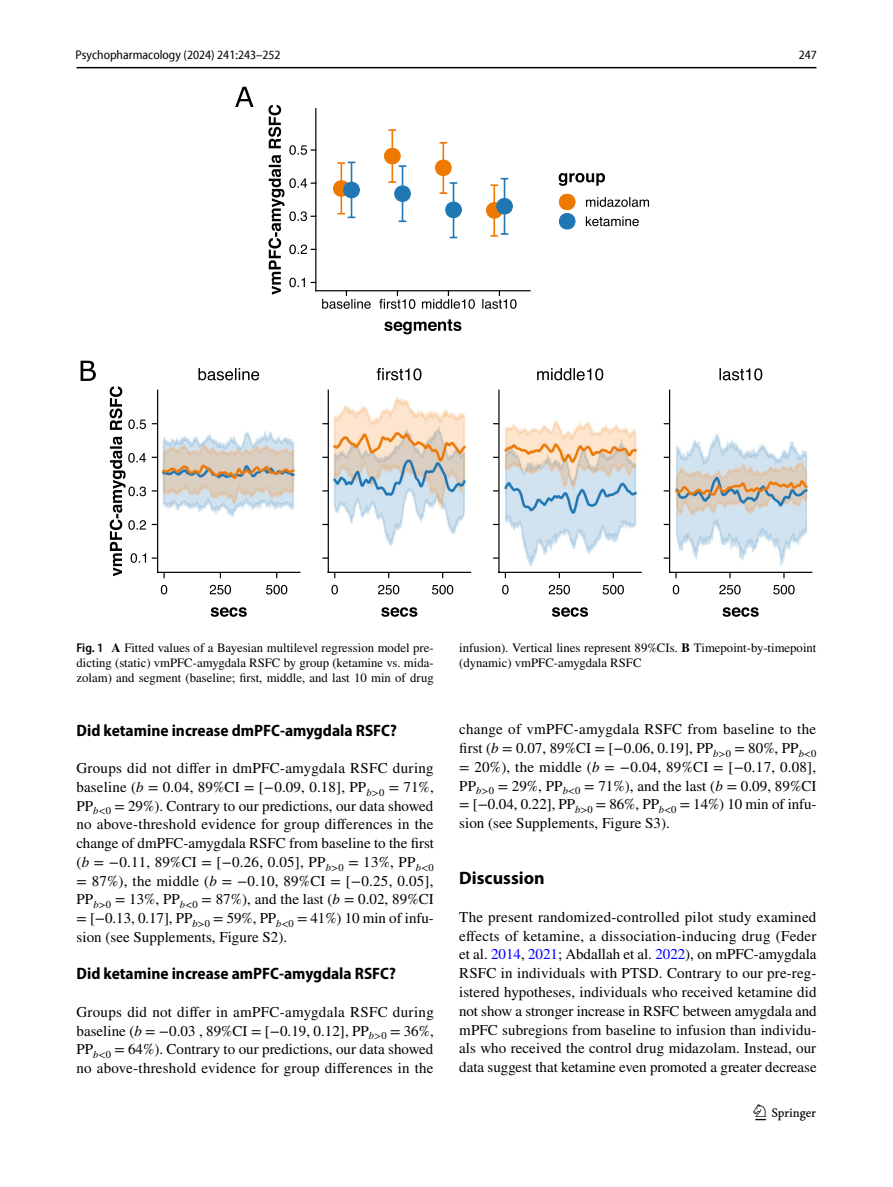
<style>
.page{position:relative;width:893px;height:1187px;background:#fff}
.page>*{position:absolute;margin:0;border:0;box-sizing:border-box;transform-origin:0 0}
.t1{font:22.5px "Springnew Regular 3";color:#000}
.t2{font:700 18px "Myriad Pro";color:#000}
.t3{font:700 semi-condensed 16.5px "Myriad Pro";color:#000}
.t4{font:15px/18.8px "STIX";letter-spacing:.005em;color:#000;text-align:justify}
.t5{font:12.75px/15px "STIX";color:#000;text-align:justify}
.t6{font:semi-condensed 12.75px "Myriad Pro Unic";color:#000}
.s1{font-family:"Myriad Pro";font-weight:600;font-stretch:semi-condensed}
.s2{font-weight:700}
.s3{font-style:italic}
.s4{color:#00f}
</style>
<div class="page">
<hr style="left:77px;top:67px;width:739px;height:1px;background:#000">
<img style="left:157px;top:389px;width:651px;height:184px">
<svg style="left:81px;top:360px;width:15px;height:21px"></svg>
<svg style="left:161px;top:585px;width:6px;height:9px"></svg>
<svg style="left:210px;top:585px;width:21px;height:9px"></svg>
<svg style="left:266px;top:585px;width:21px;height:9px"></svg>
<svg style="left:211px;top:607px;width:36px;height:9px"></svg>
<hr style="left:157px;top:390px;width:1px;height:182px;background:#000">
<hr style="left:158px;top:571px;width:142px;height:2px;background:#000">
<svg style="left:199px;top:368px;width:60px;height:12px"></svg>
<svg style="left:331px;top:585px;width:7px;height:9px"></svg>
<svg style="left:378px;top:585px;width:21px;height:9px"></svg>
<svg style="left:432px;top:585px;width:21px;height:9px"></svg>
<svg style="left:381px;top:607px;width:36px;height:9px"></svg>
<svg style="left:322px;top:456px;width:6px;height:2px"></svg>
<hr style="left:328px;top:390px;width:1px;height:182px;background:#000">
<hr style="left:328px;top:571px;width:142px;height:2px;background:#000">
<svg style="left:502px;top:585px;width:7px;height:9px"></svg>
<svg style="left:549px;top:585px;width:21px;height:9px"></svg>
<svg style="left:603px;top:585px;width:21px;height:9px"></svg>
<svg style="left:552px;top:607px;width:36px;height:9px"></svg>
<hr style="left:498px;top:390px;width:2px;height:182px;background:#000">
<hr style="left:499px;top:571px;width:142px;height:2px;background:#000">
<svg style="left:537px;top:368px;width:66px;height:12px"></svg>
<svg style="left:673px;top:585px;width:6px;height:9px"></svg>
<svg style="left:719px;top:585px;width:22px;height:9px"></svg>
<svg style="left:773px;top:585px;width:22px;height:9px"></svg>
<svg style="left:723px;top:607px;width:36px;height:9px"></svg>
<hr style="left:669px;top:390px;width:1px;height:182px;background:#000">
<hr style="left:670px;top:571px;width:142px;height:2px;background:#000">
<svg style="left:719px;top:368px;width:43px;height:12px"></svg>
<svg style="left:333px;top:178px;width:27px;height:22px"></svg>
<svg style="left:486px;top:196px;width:27px;height:25px"></svg>
<hr style="left:341px;top:163px;width:1px;height:51px;background:#ee7800">
<svg style="left:337px;top:161px;width:18px;height:3px"></svg>
<hr style="left:351px;top:162px;width:1px;height:55px;background:#1f77b4">
<svg style="left:337px;top:213px;width:18px;height:5px"></svg>
<svg style="left:388px;top:129px;width:8px;height:2px"></svg>
<hr style="left:391px;top:130px;width:2px;height:52px;background:#ee7800">
<svg style="left:388px;top:181px;width:23px;height:23px"></svg>
<svg style="left:384px;top:146px;width:22px;height:21px"></svg>
<hr style="left:402px;top:166px;width:1px;height:55px;background:#1f77b4">
<svg style="left:399px;top:220px;width:7px;height:2px"></svg>
<hr style="left:442px;top:143px;width:2px;height:50px;background:#ee7800">
<svg style="left:439px;top:192px;width:23px;height:28px"></svg>
<svg style="left:435px;top:157px;width:22px;height:27px"></svg>
<hr style="left:453px;top:183px;width:1px;height:54px;background:#1f77b4">
<hr style="left:493px;top:185px;width:2px;height:51px;background:#ee7800">
<svg style="left:490px;top:178px;width:18px;height:8px"></svg>
<hr style="left:504px;top:179px;width:1px;height:55px;background:#1f77b4">
<svg style="left:490px;top:233px;width:18px;height:4px"></svg>
<hr style="left:316px;top:290px;width:214px;height:1px;background:#000">
<svg style="left:558px;top:193px;width:18px;height:37px"></svg>
<svg style="left:235px;top:87px;width:19px;height:20px"></svg>
<svg style="left:268px;top:105px;width:48px;height:190px"></svg>
<svg style="left:384px;top:319px;width:77px;height:15px"></svg>
<svg style="left:322px;top:290px;width:49px;height:19px"></svg>
<svg style="left:422px;top:290px;width:53px;height:19px"></svg>
<svg style="left:482px;top:290px;width:35px;height:19px"></svg>
<svg style="left:586px;top:197px;width:63px;height:10px"></svg>
<svg style="left:586px;top:216px;width:53px;height:10px"></svg>
<svg style="left:559px;top:173px;width:46px;height:13px"></svg>
<svg style="left:110px;top:386px;width:36px;height:190px"></svg>
<svg style="left:377px;top:368px;width:44px;height:12px"></svg>
<svg style="left:379px;top:290px;width:36px;height:19px"></svg>
<p class="t6" style="left:76px;top:50px;width:207px">Psychopharmacology (2024) 241:243–252</p>
<p class="t6" style="left:799px;top:50px;width:20px">247</p>
<p class="t5" style="left:77px;top:641px;width:359px"><span class="s1">Fig. 1</span> <span class="s2">A</span> Fitted values of a Bayesian multilevel regression model pre&shy;dicting (static) vmPFC-amygdala RSFC by group (ketamine vs. mida&shy;zolam) and segment (baseline; first, middle, and last 10 min of drug</p>
<p class="t5" style="left:459px;top:641px;width:359px">infusion). Vertical lines represent 89%CIs. <span class="s2">B</span> Timepoint-by-timepoint (dynamic) vmPFC-amygdala RSFC</p>
<p class="t3" style="left:77px;top:720px;width:322px">Did ketamine increase dmPFC‑amygdala RSFC?</p>
<p class="t4" style="left:77px;top:759px;width:359px">Groups did not differ in dmPFC-amygdala RSFC during baseline (<span class="s3">b</span> = 0.04, 89%CI = [−0.09, 0.18], PP<sub>b</sub><sub>&gt;0</sub> = 71%, PP<sub>b</sub><sub>&lt;0</sub> = 29%). Contrary to our predictions, our data showed no above-threshold evidence for group differences in the change of dmPFC-amygdala RSFC from baseline to the first (<span class="s3">b</span> = −0.11, 89%CI = [−0.26, 0.05], PP<sub>b</sub><sub>&gt;0</sub> = 13%, PP<sub>b</sub><sub>&lt;0 </sub>= 87%), the middle (<span class="s3">b</span> = −0.10, 89%CI = [−0.25, 0.05], PP<sub>b</sub><sub>&gt;0</sub> = 13%, PP<sub>b</sub><sub>&lt;0</sub> = 87%), and the last (<span class="s3">b</span> = 0.02, 89%CI = [−0.13, 0.17], PP<sub>b</sub><sub>&gt;0</sub> = 59%, PP<sub>b</sub><sub>&lt;0</sub> = 41%) 10 min of infu&shy;sion (see Supplements, Figure S2).</p>
<p class="t3" style="left:77px;top:964px;width:321px">Did ketamine increase amPFC‑amygdala RSFC?</p>
<p class="t4" style="left:77px;top:1003px;width:359px">Groups did not differ in amPFC-amygdala RSFC during baseline (<span class="s3">b</span> = −0.03 , 89%CI = [−0.19, 0.12], PP<sub>b</sub><sub>&gt;0</sub> = 36%, PP<sub>b</sub><sub>&lt;0</sub> = 64%). Contrary to our predictions, our data showed no above-threshold evidence for group differences in the</p>
<p class="t4" style="left:459px;top:721px;width:359px">change of vmPFC-amygdala RSFC from baseline to the first (<span class="s3">b</span> = 0.07, 89%CI = [−0.06, 0.19], PP<sub>b</sub><sub>&gt;0</sub> = 80%, PP<sub>b</sub><sub>&lt;0 </sub>= 20%), the middle (<span class="s3">b</span> = −0.04, 89%CI = [−0.17, 0.08], PP<sub>b</sub><sub>&gt;0</sub> = 29%, PP<sub>b</sub><sub>&lt;0</sub> = 71%), and the last (<span class="s3">b</span> = 0.09, 89%CI = [−0.04, 0.22], PP<sub>b</sub><sub>&gt;0</sub> = 86%, PP<sub>b</sub><sub>&lt;0</sub> = 14%) 10 min of infu&shy;sion (see Supplements, Figure S3).</p>
<p class="t2" style="left:459px;top:866px;width:87px">Discussion</p>
<p class="t4" style="left:459px;top:908px;width:359px">The present randomized-controlled pilot study examined effects of ketamine, a dissociation-inducing drug (Feder et al. <span class="s4">2014</span>, <span class="s4">2021</span>; Abdallah et al. <span class="s4">2022</span>), on mPFC-amygdala RSFC in individuals with PTSD. Contrary to our pre-reg&shy;istered hypotheses, individuals who received ketamine did not show a stronger increase in RSFC between amygdala and mPFC subregions from baseline to infusion than individu&shy;als who received the control drug midazolam. Instead, our data suggest that ketamine even promoted a greater decrease</p>
<h1 class="t1" style="left:755px;top:1104px;width:62px">1 3</h1>
</div>
